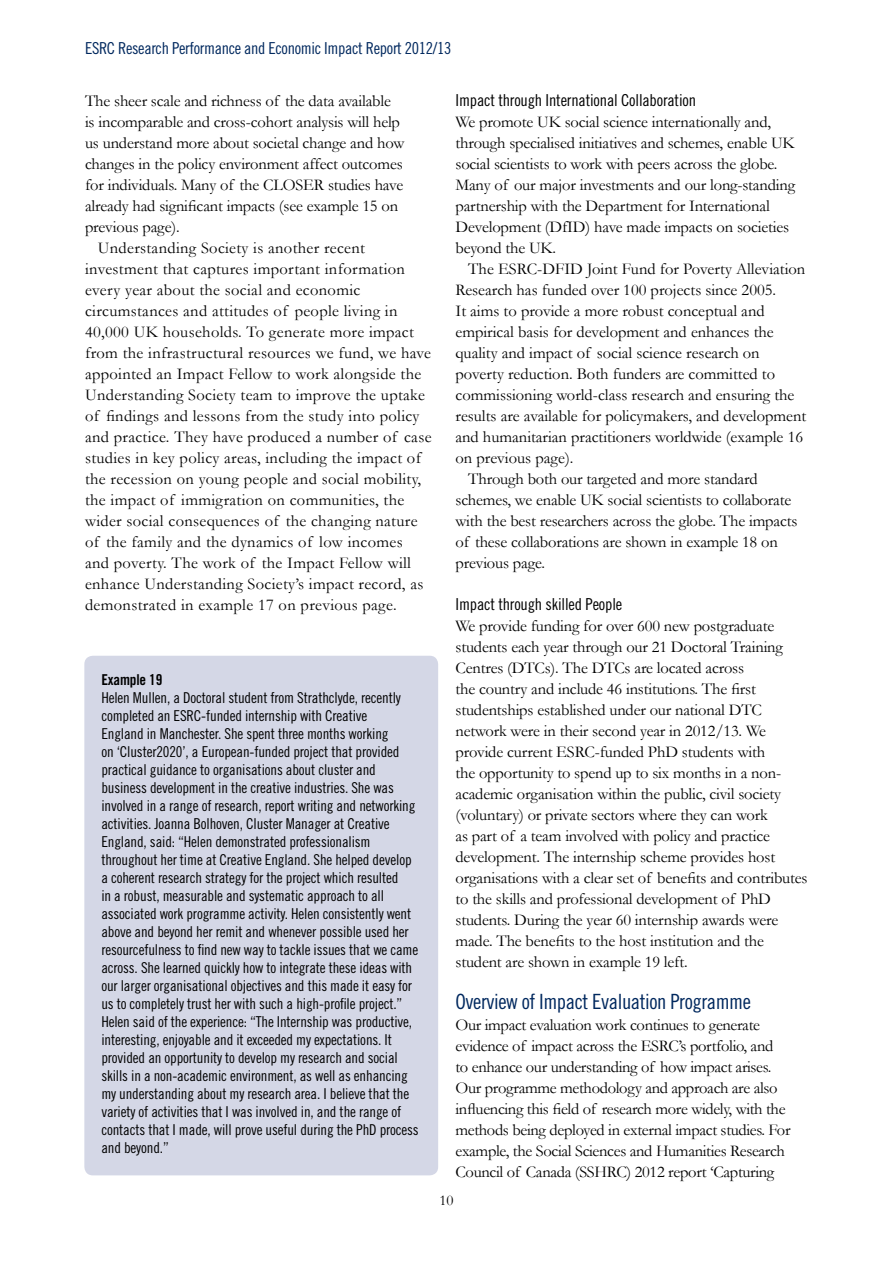
<style>
.page{position:relative;width:893px;height:1263px;background:#fff}
.page>*{position:absolute;margin:0;border:0;box-sizing:border-box;transform-origin:0 0}
.t1{font:21px "Trade Gothic LT Std Cn 18";letter-spacing:-.02em;color:#00285e}
.t2{font:16.5px/21px "Garamond";letter-spacing:-.01em;color:#000}
.t3{font:16.5px "Garamond";letter-spacing:.02em;color:#000}
.t4{font:16.5px "Trade Gothic LT Std Cn 18";letter-spacing:-.01em;color:#000}
.t5{font:16.5px "Trade Gothic LT Std Cn 18";letter-spacing:-.02em;color:#00285e}
.t6{font:15px/18px "Trade Gothic LT Std Cn 18";letter-spacing:-.01em;color:#000}
.t7{font:15px "Trade Gothic LT Std Bd Cn 20";letter-spacing:-.01em;color:#000}
.t8{font:15px "Garamond";color:#000}
</style>
<div class="page">
<div style="left:84px;top:656px;width:354px;height:519px;background:#d4d7e6;border-radius:9px"></div>
<p class="t5" style="left:85px;top:38px;width:368px">ESRC Research Performance and Economic Impact Report 2012/13</p>
<p class="t2" style="left:85px;top:90px;width:307px">The sheer scale and richness of the data available</p>
<p class="t2" style="left:85px;top:111px;width:317px">is incomparable and cross-cohort analysis will help</p>
<p class="t2" style="left:85px;top:132px;width:321px">us understand more about societal change and how</p>
<p class="t2" style="left:85px;top:153px;width:319px">changes in the policy environment affect outcomes</p>
<p class="t2" style="left:85px;top:174px;width:320px">for individuals. Many of the CLOSER studies have</p>
<p class="t2" style="left:85px;top:195px;width:315px">already had significant impacts (see example 15 on</p>
<p class="t2" style="left:85px;top:216px;width:96px">previous page).</p>
<p class="t3" style="left:98px;top:238px;width:269px">Understanding Society is another recent</p>
<p class="t3" style="left:85px;top:259px;width:321px">investment that captures important information</p>
<p class="t3" style="left:85px;top:280px;width:277px">every year about the social and economic</p>
<p class="t3" style="left:85px;top:301px;width:314px">circumstances and attitudes of people living in</p>
<p class="t3" style="left:85px;top:322px;width:330px">40,000 UK households. To generate more impact</p>
<p class="t3" style="left:85px;top:343px;width:348px">from the infrastructural resources we fund, we have</p>
<p class="t3" style="left:85px;top:364px;width:338px">appointed an Impact Fellow to work alongside the</p>
<p class="t3" style="left:85px;top:385px;width:341px">Understanding Society team to improve the uptake</p>
<p class="t3" style="left:85px;top:406px;width:336px">of findings and lessons from the study into policy</p>
<p class="t3" style="left:85px;top:427px;width:348px">and practice. They have produced a number of case</p>
<p class="t3" style="left:85px;top:448px;width:337px">studies in key policy areas, including the impact of</p>
<p class="t3" style="left:85px;top:469px;width:338px">the recession on young people and social mobility,</p>
<p class="t3" style="left:85px;top:490px;width:321px">the impact of immigration on communities, the</p>
<p class="t3" style="left:85px;top:511px;width:334px">wider social consequences of the changing nature</p>
<p class="t3" style="left:85px;top:532px;width:319px">of the family and the dynamics of low incomes</p>
<p class="t3" style="left:85px;top:553px;width:327px">and poverty. The work of the Impact Fellow will</p>
<p class="t3" style="left:85px;top:574px;width:340px">enhance Understanding Society’s impact record, as</p>
<p class="t3" style="left:85px;top:595px;width:313px">demonstrated in example 17 on previous page.</p>
<p class="t7" style="left:101px;top:671px;width:63px">Example 19</p>
<p class="t6" style="left:101px;top:688px;width:319px">Helen Mullen, a Doctoral student from Strathclyde, recently completed an ESRC-funded internship with Creative<br>England in Manchester. She spent three months working<br>on ‘Cluster2020’, a European-funded project that provided practical guidance to organisations about cluster and business development in the creative industries. She was involved in a range of research, report writing and networking activities. Joanna Bolhoven, Cluster Manager at Creative England, said: “Helen demonstrated professionalism throughout her time at Creative England. She helped develop a coherent research strategy for the project which resulted<br>in a robust, measurable and systematic approach to all associated work programme activity. Helen consistently went above and beyond her remit and whenever possible used her resourcefulness to find new way to tackle issues that we came across. She learned quickly how to integrate these ideas with our larger organisational objectives and this made it easy for us to completely trust her with such a high-profile project.” Helen said of the experience: “The Internship was productive, interesting, enjoyable and it exceeded my expectations. It provided an opportunity to develop my research and social skills in a non-academic environment, as well as enhancing my understanding about my research area. I believe that the variety of activities that I was involved in, and the range of contacts that I made, will prove useful during the PhD process and beyond.”</p>
<p class="t4" style="left:455px;top:90px;width:242px">Impact through International Collaboration</p>
<p class="t2" style="left:455px;top:111px;width:341px">We promote UK social science internationally and, through specialised initiatives and schemes, enable UK social scientists to work with peers across the globe.<br>Many of our major investments and our long-standing partnership with the Department for International Development (DfID) have made impacts on societies beyond the UK.</p>
<p class="t2" style="left:468px;top:258px;width:338px">The ESRC-DFID Joint Fund for Poverty Alleviation</p>
<p class="t2" style="left:455px;top:279px;width:322px">Research has funded over 100 projects since 2005.</p>
<p class="t2" style="left:455px;top:300px;width:311px">It aims to provide a more robust conceptual and</p>
<p class="t2" style="left:455px;top:321px;width:320px">empirical basis for development and enhances the</p>
<p class="t2" style="left:455px;top:342px;width:306px">quality and impact of social science research on</p>
<p class="t2" style="left:455px;top:363px;width:321px">poverty reduction. Both funders are committed to</p>
<p class="t2" style="left:455px;top:384px;width:340px">commissioning world-class research and ensuring the</p>
<p class="t2" style="left:455px;top:405px;width:352px">results are available for policymakers, and development</p>
<p class="t2" style="left:455px;top:426px;width:349px">and humanitarian practitioners worldwide (example 16</p>
<p class="t2" style="left:455px;top:447px;width:119px">on previous page).</p>
<p class="t2" style="left:468px;top:468px;width:291px">Through both our targeted and more standard</p>
<p class="t2" style="left:455px;top:489px;width:337px">schemes, we enable UK social scientists to collaborate</p>
<p class="t2" style="left:455px;top:510px;width:343px">with the best researchers across the globe. The impacts</p>
<p class="t2" style="left:455px;top:531px;width:324px">of these collaborations are shown in example 18 on</p>
<p class="t2" style="left:455px;top:552px;width:91px">previous page.</p>
<p class="t4" style="left:455px;top:595px;width:168px">Impact through skilled People</p>
<p class="t2" style="left:455px;top:615px;width:354px">We provide funding for over 600 new postgraduate students each year through our 21 Doctoral Training Centres (DTCs). The DTCs are located across<br>the country and include 46 institutions. The first studentships established under our national DTC network were in their second year in 2012/13. We provide current ESRC-funded PhD students with<br>the opportunity to spend up to six months in a non&shy;academic organisation within the public, civil society (voluntary) or private sectors where they can work<br>as part of a team involved with policy and practice development. The internship scheme provides host organisations with a clear set of benefits and contributes to the skills and professional development of PhD students. During the year 60 internship awards were made. The benefits to the host institution and the student are shown in example 19 left.</p>
<p class="t1" style="left:455px;top:989px;width:297px">Overview of Impact Evaluation Programme</p>
<p class="t2" style="left:455px;top:1014px;width:336px">Our impact evaluation work continues to generate evidence of impact across the ESRC’s portfolio, and<br>to enhance our understanding of how impact arises.<br>Our programme methodology and approach are also influencing this field of research more widely, with the methods being deployed in external impact studies. For example, the Social Sciences and Humanities Research Council of Canada (SSHRC) 2012 report ‘Capturing</p>
<p class="t8" style="left:439px;top:1191px;width:16px">10</p>
</div>
